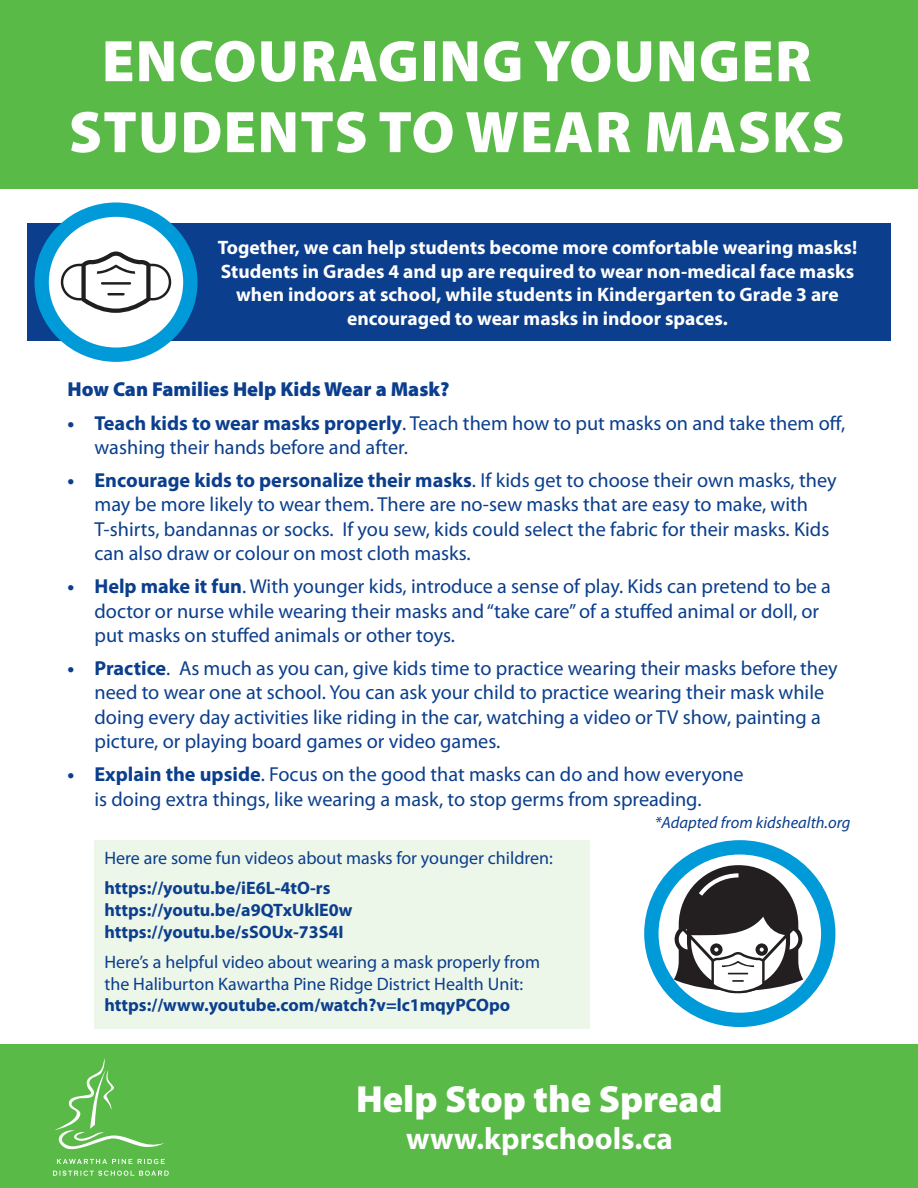
<style>
.page{position:relative;width:918px;height:1188px;background:#fff}
.page>*{position:absolute;margin:0;border:0;box-sizing:border-box;transform-origin:0 0}
.t1{font:900 59.1px/70.9px "Myriad Pro";letter-spacing:.02em;color:#fff;text-align:center}
.t2{font:900 37.95px "Myriad Pro";color:#fff}
.t3{font:700 30.9px "Myriad Pro";color:#fff}
.t4{font:20.25px/24.3px "Myriad Pro";color:#0b3e8c}
.t5{font:900 20.25px "Myriad Pro";color:#0b3e8c}
.t6{font:700 19.5px/23.4px "Myriad Pro";color:#fff;text-align:center}
.t7{font:18px/21.6px "Myriad Pro";color:#0b3e8c}
.t8{font:700 18px "Myriad Pro";color:#0b3e8c}
.t9{font:italic 16.5px "Myriad Pro";color:#0b3e8c}
.s1{font-weight:700}
</style>
<div class="page">
<div style="left:0;top:0;width:918px;height:189px;background:#5aba48"></div>
<div style="left:0;top:1044px;width:918px;height:144px;background:#5aba48"></div>
<svg style="left:53px;top:1170px;width:116px;height:6px"></svg>
<svg style="left:55px;top:1058px;width:110px;height:106px"></svg>
<svg style="left:651px;top:847px;width:177px;height:173px"></svg>
<svg style="left:674px;top:865px;width:129px;height:129px"></svg>
<div style="left:644px;top:840px;width:191px;height:187px;border:14px solid #009ad9;border-radius:50%"></div>
<div style="left:27px;top:223px;width:864px;height:118px;background:#0b3e8c"></div>
<svg style="left:42px;top:210px;width:148px;height:145px;background:#cbeaf7"></svg>
<svg style="left:61px;top:252px;width:110px;height:61px;background:#d0d0d0"></svg>
<div style="left:34px;top:203px;width:164px;height:159px;border:14px solid #009ad9;border-radius:50%"></div>
<div style="left:94px;top:840px;width:496px;height:189px;background:#ecf6e9"></div>
<p class="t1" style="left:69px;top:23px;width:777px">ENCOURAGING YOUNGER<br>STUDENTS TO WEAR MASKS</p>
<p class="t6" style="left:218px;top:235px;width:641px">Together, we can help students become more comfortable wearing masks!</p>
<p class="t6" style="left:221px;top:259px;width:635px">Students in Grades 4 and up are required to wear non-medical face masks when indoors at school, while students in Kindergarten to Grade 3 are encouraged to wear masks in indoor spaces.</p>
<p class="t5" style="left:68px;top:376px;width:384px">How Can Families Help Kids Wear a Mask?</p>
<p class="t4" style="left:94px;top:410px;width:752px;text-indent:-27px"><span class="s1">• Teach kids to wear masks properly</span>. Teach them how to put masks on and take them off, washing their hands before and after.</p>
<p class="t4" style="left:94px;top:468px;width:744px;text-indent:-27px"><span class="s1">• Encourage kids to personalize their masks</span>. If kids get to choose their own masks, they may be more likely to wear them. There are no-sew masks that are easy to make, with T-shirts, bandannas or socks. If you sew, kids could select the fabric for their masks. Kids can also draw or colour on most cloth masks.</p>
<p class="t4" style="left:94px;top:574px;width:738px;text-indent:-27px"><span class="s1">• Help make it fun</span>. With younger kids, introduce a sense of play. Kids can pretend to be a doctor or nurse while wearing their masks and “take care” of a stuffed animal or doll, or put masks on stuffed animals or other toys.</p>
<p class="t4" style="left:94px;top:656px;width:745px;text-indent:-27px"><span class="s1">• Practice</span>. As much as you can, give kids time to practice wearing their masks before they need to wear one at school. You can ask your child to practice wearing their mask while doing every day activities like riding in the car, watching a video or TV show, painting a picture, or playing board games or video games.</p>
<p class="t4" style="left:94px;top:762px;width:651px;text-indent:-27px"><span class="s1">• Explain the upside</span>. Focus on the good that masks can do and how everyone is doing extra things, like wearing a mask, to stop germs from spreading.</p>
<p class="t9" style="left:655px;top:812px;width:197px">*Adapted from kidshealth.org</p>
<p class="t7" style="left:104px;top:847px;width:450px">Here are some fun videos about masks for younger children:</p>
<p class="t8" style="left:104px;top:877px;width:228px">https://youtu.be/iE6L-4tO-rs</p>
<p class="t8" style="left:104px;top:898px;width:250px">https://youtu.be/a9QTxUklE0w</p>
<p class="t8" style="left:104px;top:920px;width:241px">https://youtu.be/sSOUx-73S4I</p>
<p class="t7" style="left:104px;top:951px;width:437px">Here’s a helpful video about wearing a mask properly from the Haliburton Kawartha Pine Ridge District Health Unit: <span class="s1">https://www.youtube.com/watch?v=lc1mqyPCOpo</span></p>
<p class="t2" style="left:356px;top:1074px;width:368px">Help Stop the Spread</p>
<p class="t3" style="left:406px;top:1118px;width:268px">www.kprschools.ca</p>
</div>
